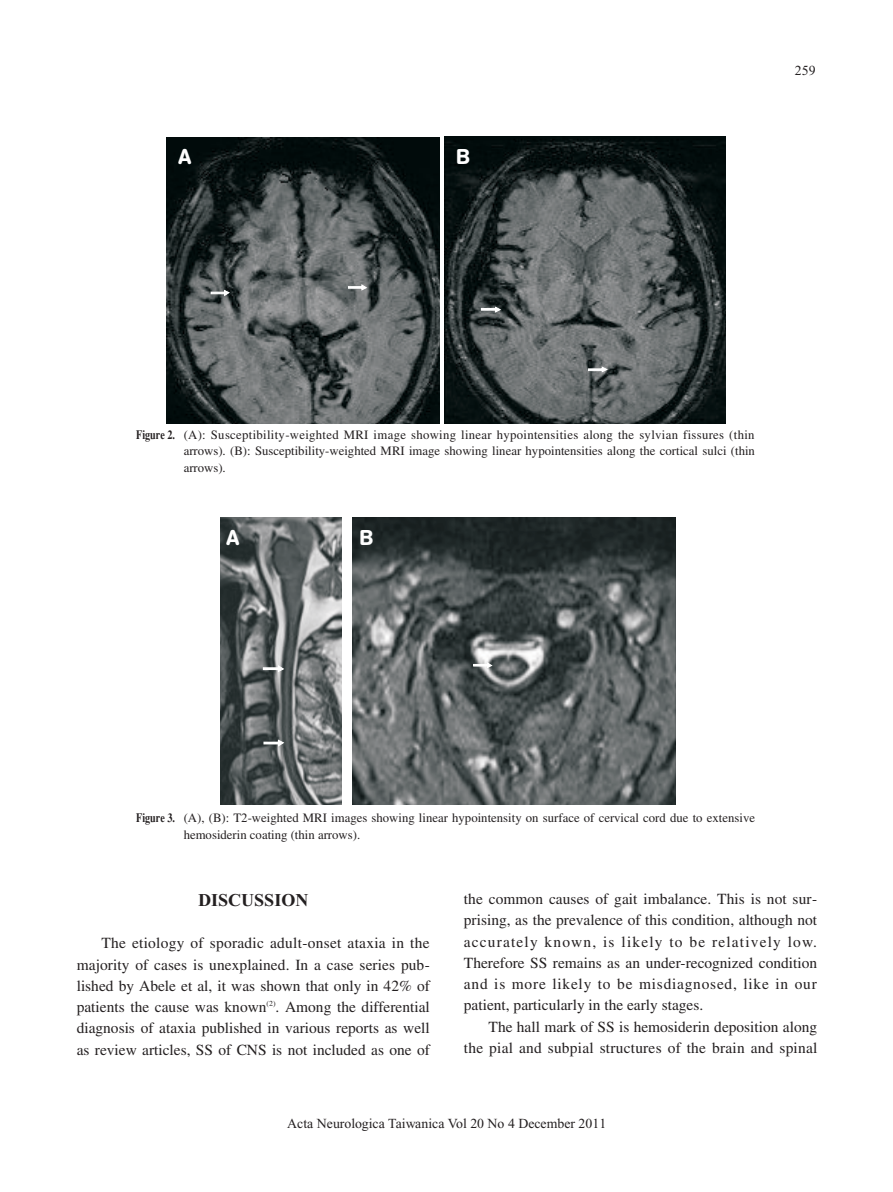
<style>
.page{position:relative;width:893px;height:1192px;background:#fff}
.page>*{position:absolute;margin:0;border:0;box-sizing:border-box;transform-origin:0 0}
.t1{font:500 21.3px "AG Book Rounded";color:#fff}
.t2{font:700 18px "Times New Roman";color:#231f20}
.t3{font:15.45px/21.3px "Times";color:#231f20;text-align:justify}
.t4{font:13.8px "Times New Roman";color:#231f20}
.t5{font:12.75px/16.5px "Times";color:#231f20}
.s1{font-weight:700}
</style>
<div class="page">
<svg style="left:166px;top:136px;width:560px;height:669px"></svg>
<h1 class="t1" style="left:178px;top:148px;width:14px">A</h1>
<h1 class="t1" style="left:456px;top:148px;width:15px">B</h1>
<p class="t4" style="left:794px;top:65px;width:22px">259</p>
<p class="t5" style="left:184px;top:427px;width:572px;text-align:justify;text-indent:-48px"><span class="s1">Figure 2.</span> (A): Susceptibility-weighted MRI image showing linear hypointensities along the sylvian fissures (thin arrows). (B): Susceptibility-weighted MRI image showing linear hypointensities along the cortical sulci (thin arrows).</p>
<h1 class="t1" style="left:226px;top:529px;width:14px">A</h1>
<h1 class="t1" style="left:359px;top:529px;width:15px">B</h1>
<p class="t5" style="left:184px;top:810px;width:572px;text-indent:-48px"><span class="s1">Figure 3.</span> (A), (B): T2-weighted MRI images showing linear hypointensity on surface of cervical cord due to extensive hemosiderin coating (thin arrows).</p>
<p class="t2" style="left:198px;top:893px;width:111px">DISCUSSION</p>
<p class="t3" style="left:77px;top:933px;width:354px;text-indent:25px">The etiology of sporadic adult-onset ataxia in the majority of cases is unexplained. In a case series pub&shy;lished by Abele et al, it was shown that only in 42% of patients the cause was known<sup>(2)</sup>. Among the differential diagnosis of ataxia published in various reports as well as review articles, SS of CNS is not included as one of</p>
<p class="t3" style="left:464px;top:889px;width:354px">the common causes of gait imbalance. This is not sur&shy;prising, as the prevalence of this condition, although not accurately known, is likely to be relatively low.<br>Therefore SS remains as an under-recognized condition and is more likely to be misdiagnosed, like in our patient, particularly in the early stages.</p>
<p class="t3" style="left:464px;top:1017px;width:355px;text-align:right">The hall mark of SS is hemosiderin deposition along<br>the pial and subpial structures of the brain and spinal</p>
<p class="t4" style="left:287px;top:1117px;width:320px">Acta Neurologica Taiwanica Vol 20 No 4 December 2011</p>
</div>
